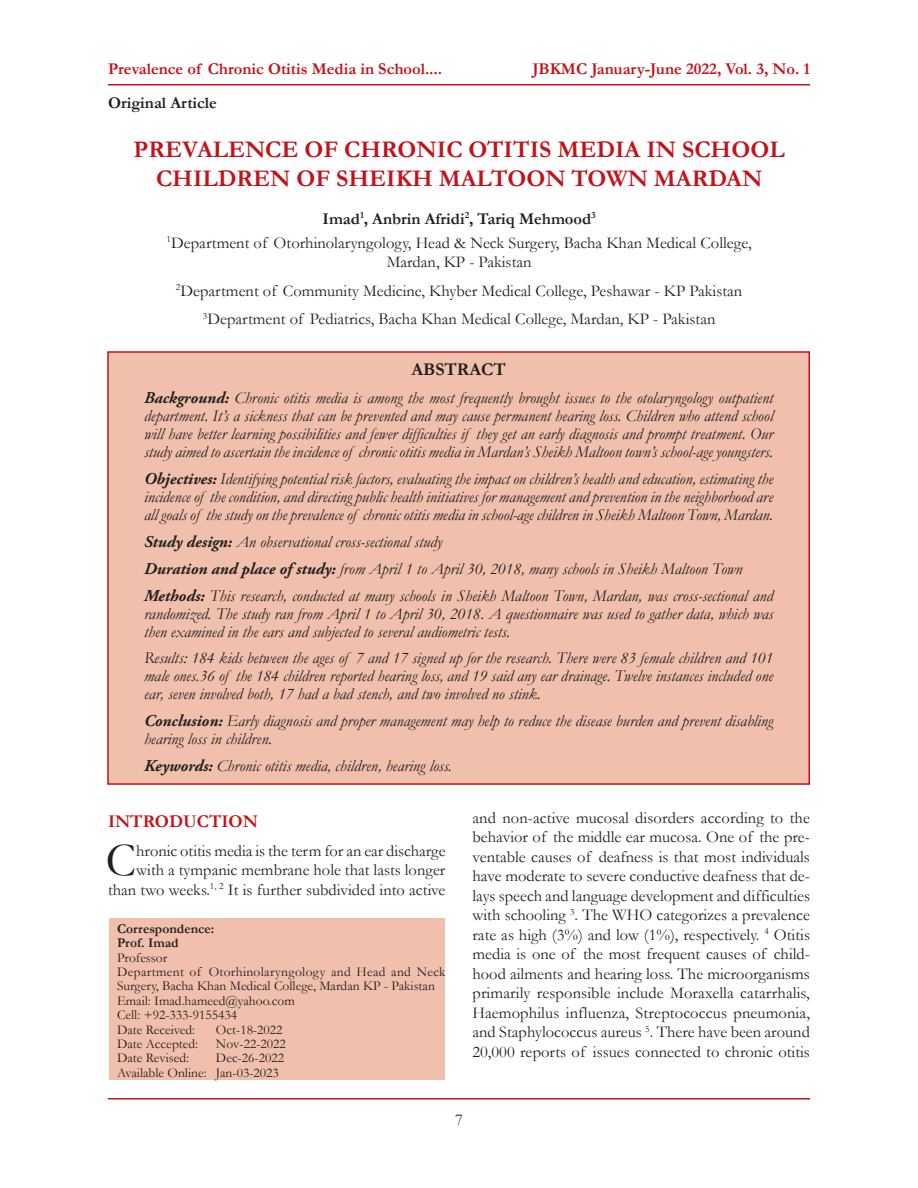
<style>
.page{position:relative;width:918px;height:1188px;background:#fff}
.page>*{position:absolute;margin:0;border:0;box-sizing:border-box;transform-origin:0 0}
.Body_text{font:47.7px "Garamond";color:#231f20}
.Headline{font:700 24px/28.8px "Garamond";color:#c4121a;text-align:center}
.Subhead_1{font:700 18px "Garamond";color:#c4121a}
.Subhead_1-2{font:700 18px "Garamond";color:#231f20}
.Body_text-2{font:italic 16.5px/18px "Garamond";color:#231f20;text-align:justify}
.Body_text-3{font:16.5px/19.5px "Garamond";color:#231f20;text-align:center}
.t1{font:700 16.5px "Garamond";color:#c4121a}
.Author_Name{font:700 16.5px "Garamond";color:#231f20}
.Body_text-4{font:700 16.5px "Garamond";color:#231f20}
.Body_text-5{font:13.5px "Garamond";color:#231f20}
.Body_text-6{font:13.5px/14.4px "Garamond";letter-spacing:.02em;color:#231f20}
.Body_text-7{font:700 13.5px "Garamond";color:#231f20}
.s1{font-family:"Adobe Garamond Pro";font-weight:700}
</style>
<div class="page">
<hr style="left:108px;top:84px;width:702px;height:2px;background:#c4121a">
<hr style="left:108px;top:1098px;width:702px;height:2px;background:#c4121a">
<div style="left:109px;top:918px;width:336px;height:161px;background:#f0c0ac"></div>
<div style="left:107px;top:351px;width:703px;height:434px;background:#f0c0ac;border:2px solid #c4121a"></div>
<p class="t1" style="left:108px;top:58px;width:336px">Prevalence of Chronic Otitis Media in School....</p>
<p class="t1" style="left:532px;top:57px;width:279px">JBKMC January-June 2022, Vol. 3, No. 1</p>
<p class="Body_text-4" style="left:108px;top:92px;width:110px">Original Article</p>
<p class="Headline" style="left:134px;top:136px;width:653px">PREVALENCE OF CHRONIC OTITIS MEDIA IN SCHOOL<br>CHILDREN OF SHEIKH MALTOON TOWN MARDAN</p>
<p class="Author_Name" style="left:323px;top:207px;width:275px">Imad<sup>1</sup>, Anbrin Afridi<sup>2</sup>, Tariq Mehmood<sup>3</sup></p>
<p class="Body_text-3" style="left:167px;top:232px;width:587px"><sup>1</sup>Department of Otorhinolaryngology, Head &amp; Neck Surgery, Bacha Khan Medical College,<br>Mardan, KP - Pakistan</p>
<p class="Body_text-3" style="left:176px;top:280px;width:568px"><sup>2</sup>Department of Community Medicine, Khyber Medical College, Peshawar - KP Pakistan</p>
<p class="Body_text-3" style="left:203px;top:309px;width:514px"><sup>3</sup>Department of Pediatrics, Bacha Khan Medical College, Mardan, KP - Pakistan</p>
<p class="Subhead_1-2" style="left:411px;top:357px;width:96px">ABSTRACT</p>
<p class="Body_text-2" style="left:144px;top:389px;width:631px"><span class="s1">Background:</span> Chronic otitis media is among the most frequently brought issues to the otolaryngology outpatient department. It’s a sickness that can be prevented and may cause permanent hearing loss. Children who attend school will have better learning possibilities and fewer difficulties if they get an early diagnosis and prompt treatment. Our study aimed to ascertain the incidence of chronic otitis media in Mardan’s Sheikh Maltoon town’s school-age youngsters.</p>
<p class="Body_text-2" style="left:144px;top:470px;width:631px"><span class="s1">Objectives:</span> Identifying potential risk factors, evaluating the impact on children’s health and education, estimating the incidence of the condition, and directing public health initiatives for management and prevention in the neighborhood are all goals of the study on the prevalence of chronic otitis media in school-age children in Sheikh Maltoon Town, Mardan.</p>
<p class="Body_text-2" style="left:144px;top:533px;width:300px"><span class="s1">Study design:</span> An observational cross-sectional study</p>
<p class="Body_text-2" style="left:144px;top:560px;width:600px"><span class="s1">Duration and place of study:</span> from April 1 to April 30, 2018, many schools in Sheikh Maltoon Town</p>
<p class="Body_text-2" style="left:144px;top:587px;width:631px"><span class="s1">Methods:</span> This research, conducted at many schools in Sheikh Maltoon Town, Mardan, was cross-sectional and randomized. The study ran from April 1 to April 30, 2018. A questionnaire was used to gather data, which was then examined in the ears and subjected to several audiometric tests.</p>
<p class="Body_text-2" style="left:144px;top:648px;width:631px">Results: 184 kids between the ages of 7 and 17 signed up for the research. There were 83 female children and 101 male ones.36 of the 184 children reported hearing loss, and 19 said any ear drainage. Twelve instances included one ear, seven involved both, 17 had a bad stench, and two involved no stink.</p>
<p class="Body_text-2" style="left:144px;top:711px;width:631px"><span class="s1">Conclusion:</span> Early diagnosis and proper management may help to reduce the disease burden and prevent disabling hearing loss in children.</p>
<p class="Body_text-2" style="left:144px;top:756px;width:309px"><span class="s1">Keywords:</span> Chronic otitis media, children, hearing loss.</p>
<p class="Subhead_1" style="left:108px;top:809px;width:152px">INTRODUCTION</p>
<p class="Body_text" style="left:106px;top:828px;width:32px">C</p>
<p class="Body_text-3" style="left:108px;top:840px;width:339px;text-align:right">hronic otitis media is the term for an ear discharge with a tympanic membrane hole that lasts longer than two weeks.<sup>1,</sup> <sup>2</sup> It is further subdivided into active</p>
<p class="Body_text-7" style="left:117px;top:919px;width:99px">Correspondence:</p>
<p class="Body_text-7" style="left:117px;top:934px;width:63px">Prof. Imad</p>
<p class="Body_text-5" style="left:117px;top:948px;width:52px">Professor</p>
<p class="Body_text-6" style="left:117px;top:964px;width:330px">Department of Otorhinolaryngology and Head and Neck<br>Surgery, Bacha Khan Medical College, Mardan KP - Pakistan</p>
<p class="Body_text-5" style="left:117px;top:991px;width:179px">Email: Imad.hameed@yahoo.com</p>
<p class="Body_text-5" style="left:117px;top:1006px;width:122px">Cell: +92-333-9155434</p>
<p class="Body_text-5" style="left:117px;top:1020px;width:80px">Date Received:</p>
<p class="Body_text-5" style="left:216px;top:1020px;width:68px">Oct-18-2022</p>
<p class="Body_text-5" style="left:117px;top:1035px;width:83px">Date Accepted:</p>
<p class="Body_text-5" style="left:216px;top:1035px;width:71px">Nov-22-2022</p>
<p class="Body_text-5" style="left:117px;top:1049px;width:74px">Date Revised:</p>
<p class="Body_text-5" style="left:216px;top:1049px;width:70px">Dec-26-2022</p>
<p class="Body_text-5" style="left:117px;top:1063px;width:163px">Available Online: Jan-03-2023</p>
<p class="Body_text-3" style="left:472px;top:807px;width:339px;text-align:justify">and non-active mucosal disorders according to the behavior of the middle ear mucosa. One of the pre&shy;ventable causes of deafness is that most individuals have moderate to severe conductive deafness that de&shy;lays speech and language development and difficulties with schooling <sup>3</sup>. The WHO categorizes a prevalence rate as high (3%) and low (1%), respectively. <sup>4</sup> Otitis media is one of the most frequent causes of child&shy;hood ailments and hearing loss. The microorganisms primarily responsible include Moraxella catarrhalis, Haemophilus influenza, Streptococcus pneumonia, and Staphylococcus aureus <sup>5</sup>. There have been around 20,000 reports of issues connected to chronic otitis</p>
<p class="Body_text-3" style="left:455px;top:1110px;width:9px">7</p>
</div>
